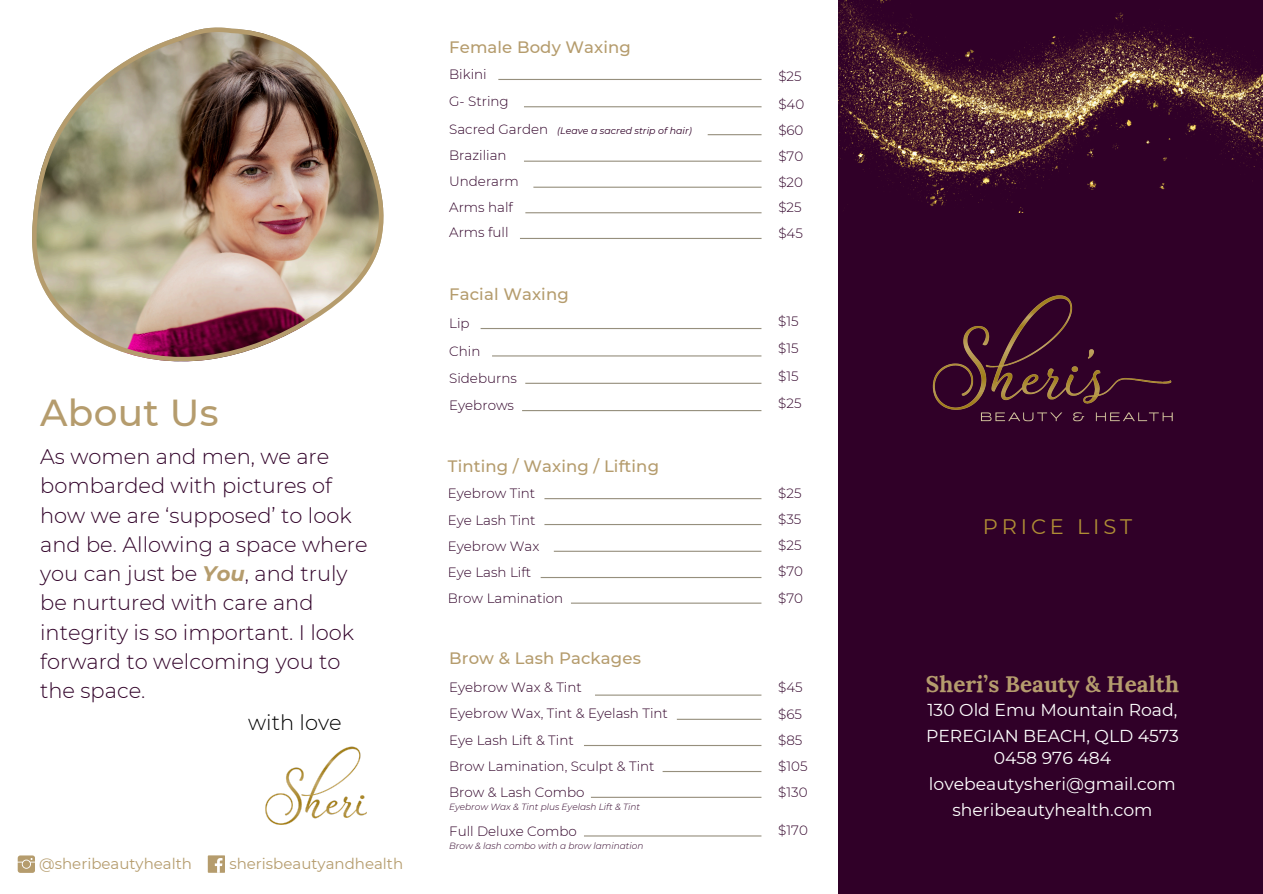
<style>
.page{position:relative;width:1263px;height:894px;background:#fff}
.page>*{position:absolute;margin:0;border:0;box-sizing:border-box;transform-origin:0 0}
.t1{font:500 37.5px "Montserrat";letter-spacing:.01em;color:#b59c6d}
.t2{font:700 22.5px "Lora";color:#b59c6d}
.t3{font:300 21px/29.2px "Montserrat";color:#300028}
.t4{font:21px "Montserrat";letter-spacing:.18em;color:#af8e35}
.t5{font:300 21px "Montserrat";color:#000}
.t6{font:17.25px/25.8px "Montserrat";color:#fff}
.t7{font:500 16.5px "Montserrat";letter-spacing:.01em;color:#b59c6d}
.t8{font:15px "Montserrat";color:#b59c6d}
.t9{font:300 13.5px "Montserrat";color:#300028}
.t10{font:italic 9.45px "Montserrat";color:#300028}
.t11{font:italic 300 9px "Montserrat";color:#300028}
.s1{font-weight:700;font-style:italic;color:#b59c6d}
</style>
<div class="page">
<div style="left:838px;top:0;width:425px;height:893px;background:#300028"></div>
<img style="left:838px;top:0;width:425px;height:213px">
<img style="left:932px;top:295px;width:241px;height:127px">
<hr style="left:544px;top:498px;width:217px;height:1px;background:#968f7d">
<hr style="left:544px;top:524px;width:217px;height:1px;background:#968f7d">
<hr style="left:554px;top:550px;width:207px;height:1px;background:#968f7d">
<hr style="left:541px;top:576px;width:220px;height:2px;background:#968f7d">
<hr style="left:571px;top:602px;width:190px;height:1px;background:#968f7d">
<hr style="left:595px;top:694px;width:166px;height:1px;background:#968f7d">
<hr style="left:677px;top:718px;width:84px;height:1px;background:#968f7d">
<hr style="left:584px;top:744px;width:177px;height:1px;background:#968f7d">
<hr style="left:663px;top:770px;width:98px;height:1px;background:#968f7d">
<hr style="left:591px;top:796px;width:170px;height:1px;background:#968f7d">
<hr style="left:584px;top:835px;width:177px;height:1px;background:#968f7d">
<hr style="left:481px;top:328px;width:280px;height:1px;background:#968f7d">
<hr style="left:492px;top:355px;width:269px;height:1px;background:#968f7d">
<hr style="left:525px;top:382px;width:236px;height:2px;background:#968f7d">
<hr style="left:522px;top:410px;width:239px;height:1px;background:#968f7d">
<hr style="left:498px;top:79px;width:263px;height:1px;background:#968f7d">
<hr style="left:524px;top:106px;width:237px;height:1px;background:#968f7d">
<hr style="left:708px;top:134px;width:53px;height:1px;background:#968f7d">
<hr style="left:524px;top:160px;width:237px;height:2px;background:#968f7d">
<hr style="left:533px;top:186px;width:228px;height:2px;background:#968f7d">
<hr style="left:525px;top:212px;width:236px;height:1px;background:#968f7d">
<hr style="left:520px;top:238px;width:241px;height:1px;background:#968f7d">
<img style="left:32px;top:28px;width:351px;height:333px">
<img style="left:265px;top:746px;width:102px;height:78px">
<svg style="left:18px;top:855px;width:17px;height:17px"></svg>
<div style="left:208px;top:855px;width:17px;height:17px;background:#b59c6d"></div>
<svg style="left:215px;top:858px;width:7px;height:14px"></svg>
<p class="t1" style="left:40px;top:390px;width:180px">About Us</p>
<p class="t3" style="left:40px;top:441px;width:329px">As women and men, we are bombarded with pictures of how we are ‘supposed’ to look and be. Allowing a space where you can just be <span class="s1">You</span>, and truly be nurtured with care and integrity is so important. I look forward to welcoming you to the space.</p>
<p class="t5" style="left:248px;top:709px;width:95px">with love</p>
<p class="t8" style="left:39px;top:854px;width:154px">@sheribeautyhealth</p>
<p class="t8" style="left:229px;top:854px;width:175px">sherisbeautyandhealth</p>
<p class="t7" style="left:449px;top:37px;width:183px">Female Body Waxing</p>
<p class="t9" style="left:449px;top:66px;width:39px">Bikini</p>
<p class="t9" style="left:778px;top:68px;width:25px">$25</p>
<p class="t9" style="left:449px;top:93px;width:61px">G- String</p>
<p class="t9" style="left:778px;top:96px;width:27px">$40</p>
<p class="t9" style="left:449px;top:121px;width:101px">Sacred Garden</p>
<p class="t10" style="left:557px;top:125px;width:136px">(Leave a sacred strip of hair)</p>
<h5 class="t9" style="left:778px;top:122px;width:27px">$60</h5>
<p class="t9" style="left:449px;top:147px;width:59px">Brazilian</p>
<p class="t9" style="left:778px;top:148px;width:26px">$70</p>
<p class="t9" style="left:449px;top:173px;width:71px">Underarm</p>
<p class="t9" style="left:778px;top:174px;width:26px">$20</p>
<p class="t9" style="left:449px;top:199px;width:65px">Arms half</p>
<p class="t9" style="left:778px;top:199px;width:25px">$25</p>
<p class="t9" style="left:449px;top:224px;width:61px">Arms full</p>
<p class="t9" style="left:778px;top:225px;width:26px">$45</p>
<p class="t7" style="left:449px;top:284px;width:121px">Facial Waxing</p>
<p class="t9" style="left:449px;top:315px;width:22px">Lip</p>
<p class="t9" style="left:778px;top:313px;width:22px">$15</p>
<h5 class="t9" style="left:449px;top:342px;width:33px">Chin</h5>
<p class="t9" style="left:778px;top:340px;width:22px">$15</p>
<p class="t9" style="left:449px;top:369px;width:69px">Sideburns</p>
<p class="t9" style="left:778px;top:367px;width:22px">$15</p>
<p class="t9" style="left:449px;top:397px;width:66px">Eyebrows</p>
<p class="t9" style="left:778px;top:395px;width:25px">$25</p>
<h4 class="t7" style="left:448px;top:455px;width:213px">Tinting / Waxing / Lifting</h4>
<p class="t9" style="left:448px;top:485px;width:89px">Eyebrow Tint</p>
<p class="t9" style="left:778px;top:485px;width:25px">$25</p>
<p class="t9" style="left:448px;top:511px;width:89px">Eye Lash Tint</p>
<p class="t9" style="left:778px;top:510px;width:25px">$35</p>
<p class="t9" style="left:448px;top:538px;width:93px">Eyebrow Wax</p>
<h5 class="t9" style="left:778px;top:536px;width:25px">$25</h5>
<p class="t9" style="left:448px;top:564px;width:85px">Eye Lash Lift</p>
<p class="t9" style="left:778px;top:563px;width:26px">$70</p>
<p class="t9" style="left:448px;top:589px;width:117px">Brow Lamination</p>
<p class="t9" style="left:778px;top:589px;width:26px">$70</p>
<p class="t7" style="left:449px;top:648px;width:193px">Brow &amp; Lash Packages</p>
<p class="t9" style="left:449px;top:679px;width:134px">Eyebrow Wax &amp; Tint</p>
<p class="t9" style="left:778px;top:678px;width:26px">$45</p>
<p class="t9" style="left:449px;top:705px;width:220px">Eyebrow Wax, Tint &amp; Eyelash Tint</p>
<p class="t9" style="left:778px;top:705px;width:25px">$65</p>
<p class="t9" style="left:449px;top:731px;width:126px">Eye Lash Lift &amp; Tint</p>
<p class="t9" style="left:778px;top:731px;width:26px">$85</p>
<p class="t9" style="left:449px;top:757px;width:207px">Brow Lamination, Sculpt &amp; Tint</p>
<p class="t9" style="left:778px;top:757px;width:31px">$105</p>
<p class="t9" style="left:449px;top:784px;width:137px">Brow &amp; Lash Combo</p>
<p class="t9" style="left:778px;top:783px;width:31px">$130</p>
<p class="t11" style="left:449px;top:801px;width:193px">Eyebrow Wax &amp; Tint plus Eyelash Lift &amp; Tint</p>
<p class="t9" style="left:449px;top:822px;width:129px">Full Deluxe Combo</p>
<p class="t9" style="left:778px;top:822px;width:31px">$170</p>
<p class="t11" style="left:449px;top:839px;width:196px">Brow &amp; lash combo with a brow lamination</p>
<p class="t4" style="left:983px;top:513px;width:151px">PRICE LIST</p>
<h1 class="t2" style="left:926px;top:669px;width:255px">Sheri’s Beauty &amp; Health</h1>
<p class="t6" style="left:926px;top:696px;width:254px">130 Old Emu Mountain Road,<br>PEREGIAN BEACH, QLD 4573</p>
<h4 class="t6" style="left:929px;top:745px;width:248px;text-align:center">0458 976 484 lovebeautysheri@gmail.com sheribeautyhealth.com</h4>
</div>
